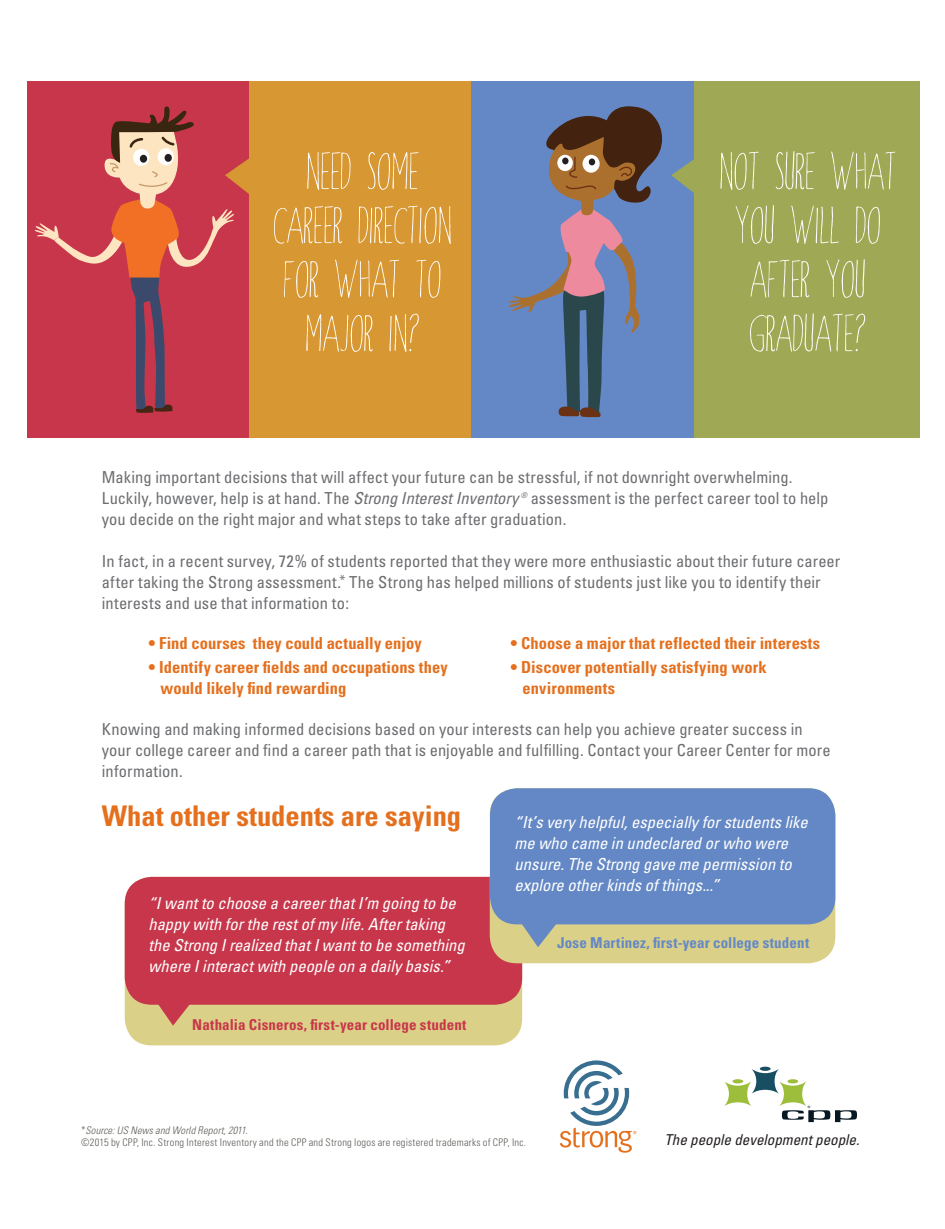
<style>
.page{position:relative;width:945px;height:1229px;background:#fff}
.page>*{position:absolute;margin:0;border:0;box-sizing:border-box;transform-origin:0 0}
.t1{font:61.5px/54px "Windsor Hand";color:#fff;text-align:center}
.t2{font:700 condensed 28.5px "Univers";color:#e4701e}
.t3{font:condensed 16.5px/21px "Univers";letter-spacing:.005em;color:#6c6d70}
.t4{font:italic condensed 16.5px/21px "Univers";color:#fff}
.t5{font:700 condensed 16.5px/21px "Univers";letter-spacing:.005em;color:#e4701e}
.t6{font:700 condensed 15px "Univers";letter-spacing:.01em;color:#c8364b}
.t7{font:700 condensed 15px "Univers";letter-spacing:.01em;color:#6488c5}
.t8{font:italic condensed 15px "Univers";color:#231f20}
.t9{font:300 condensed 10.5px "Univers";letter-spacing:.025em;color:#5c5f58}
.t10{font:italic 300 condensed 10.5px "Univers";letter-spacing:.015em;color:#5c5f58}
.s1{font-style:italic}
.s2{font-style:normal}
</style>
<div class="page">
<svg style="left:760px;top:1066px;width:11px;height:4px"></svg>
<svg style="left:724px;top:1068px;width:133px;height:54px"></svg>
<svg style="left:560px;top:1060px;width:76px;height:92px"></svg>
<div style="left:27px;top:81px;width:223px;height:356px;background:#c8364b"></div>
<div style="left:249px;top:81px;width:223px;height:356px;background:#d79732"></div>
<div style="left:471px;top:81px;width:223px;height:356px;background:#6488c5"></div>
<div style="left:694px;top:81px;width:226px;height:356px;background:#9fa955"></div>
<div style="left:125px;top:877px;width:397px;height:168px;background:#dbd087;border-radius:27px"></div>
<div style="left:125px;top:877px;width:397px;height:127px;background:#c8364b;border-radius:27px"></div>
<svg style="left:154px;top:1004px;width:40px;height:21px"></svg>
<div style="left:490px;top:788px;width:345px;height:175px;background:#dbd087;border-radius:27px"></div>
<div style="left:490px;top:788px;width:345px;height:136px;background:#6488c5;border-radius:27px"></div>
<svg style="left:519px;top:924px;width:40px;height:23px"></svg>
<svg style="left:509px;top:106px;width:185px;height:311px"></svg>
<svg style="left:34px;top:106px;width:215px;height:307px"></svg>
<p class="t1" style="left:273px;top:141px;width:180px">NEED SOME<br>CAREER DIRECTION<br>FOR WHAT TO<br>MAJOR IN?</p>
<p class="t1" style="left:719px;top:141px;width:178px;text-align:left">NOT SURE WHAT<br>YOU WILL DO<br>AFTER YOU<br>GRADUATE?</p>
<p class="t3" style="left:102px;top:466px;width:728px">Making important decisions that will affect your future can be stressful, if not downright overwhelming.<br>Luckily, however, help is at hand. The <span class="s1">Strong Interest Inventory</span> <sup>®</sup> assessment is the perfect career tool to help you decide on the right major and what steps to take after graduation.</p>
<p class="t3" style="left:102px;top:550px;width:740px">In fact, in a recent survey, 72% of students reported that they were more enthusiastic about their future career after taking the Strong assessment.<sup>*</sup> The Strong has helped millions of students just like you to identify their interests and use that information to:</p>
<p class="t5" style="left:148px;top:632px;width:275px">• Find courses they could actually enjoy</p>
<p class="t5" style="left:160px;top:656px;width:289px;text-indent:-12px">• Identify career fields and occupations they would likely find rewarding</p>
<p class="t5" style="left:511px;top:632px;width:311px">• Choose a major that reflected their interests</p>
<p class="t5" style="left:523px;top:656px;width:246px;text-indent:-12px">• Discover potentially satisfying work environments</p>
<p class="t3" style="left:102px;top:718px;width:730px">Knowing and making informed decisions based on your interests can help you achieve greater success in your college career and find a career path that is enjoyable and fulfilling. Contact your Career Center for more information.</p>
<p class="t2" style="left:102px;top:798px;width:361px">What other students are saying</p>
<p class="t4" style="left:149px;top:892px;width:318px">“I want to choose a career that I’m going to be happy with for the rest of my life. After taking the Strong I realized that I want to be something where I interact with people on a daily basis.”</p>
<p class="t6" style="left:192px;top:1015px;width:276px">Nathalia Cisneros, first-year college student</p>
<p class="t4" style="left:515px;top:811px;width:295px">“It’s very helpful, especially for students like me who came in undeclared or who were unsure. The Strong gave me permission to explore other kinds of things...”</p>
<p class="t7" style="left:557px;top:933px;width:253px">Jose Martinez, first-year college student</p>
<p class="t10" style="left:81px;top:1123px;width:168px"><span class="s2">*</span>Source: US News and World Report, 2011.</p>
<p class="t9" style="left:81px;top:1136px;width:447px">©2015 by CPP, Inc. Strong Interest Inventory and the CPP and Strong logos are registered trademarks of CPP, Inc.</p>
<p class="t8" style="left:664px;top:1130px;width:196px">The people development people.</p>
</div>
